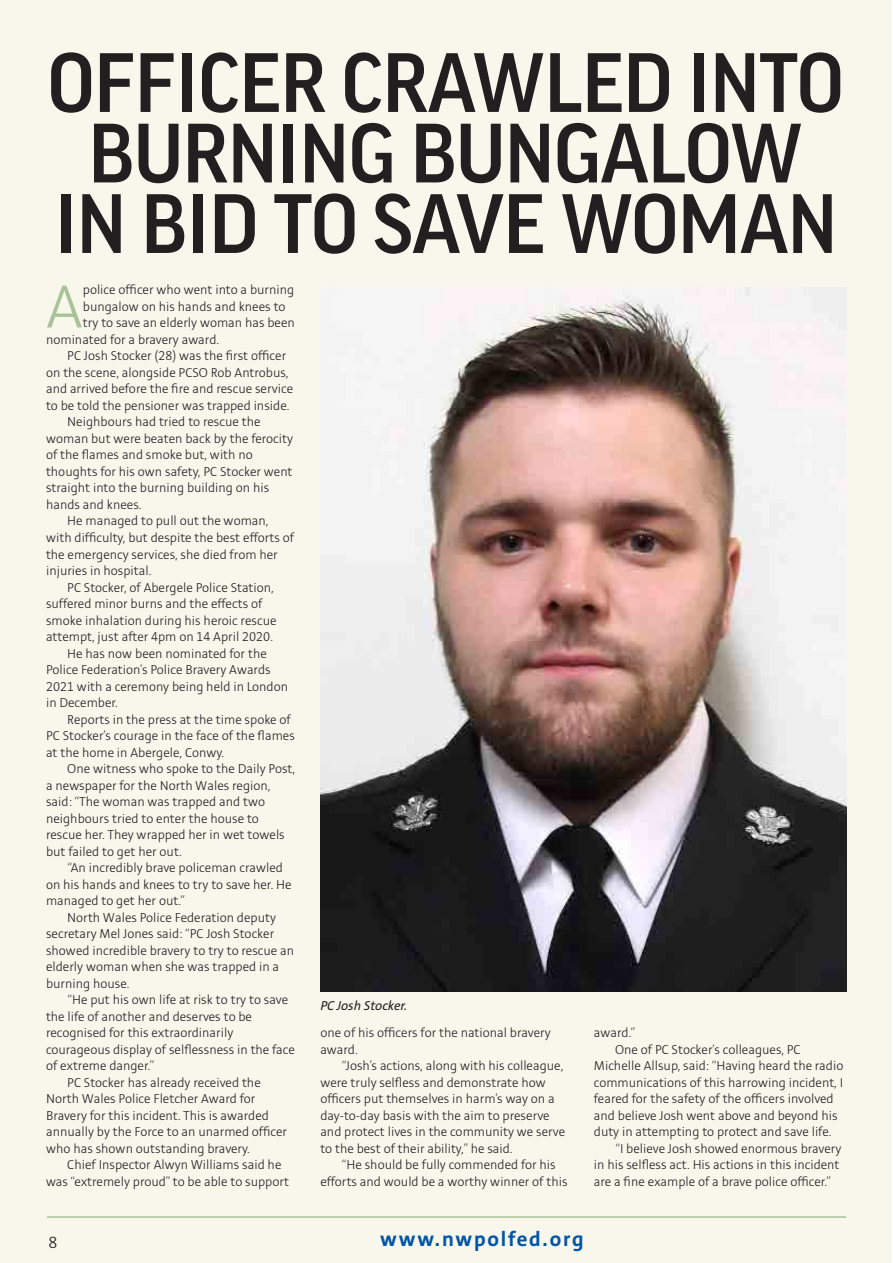
<style>
.page{position:relative;width:893px;height:1263px;background:#fff}
.page>*{position:absolute;margin:0;border:0;box-sizing:border-box;transform-origin:0 0}
.t1{font:500 81px/70.5px "Good Pro";letter-spacing:-.01em;color:#231f20;text-align:center}
.t2{font:300 67.35px "Stinnes Sans";color:#a9c399}
.t3{font:700 22.5px "Stinnes Sans";letter-spacing:.08em;color:#0155a5}
.t4{font:300 18px "Stinnes Sans";color:#231f20}
.t5{font:300 14.25px/16.5px "Stinnes Sans";color:#231f20}
.t6{font:italic 14.25px "Stinnes Sans";color:#231f20}
</style>
<div class="page">
<div style="left:0;top:0;width:891px;height:1263px;background:#f9f6ec"></div>
<img style="left:320px;top:287px;width:526px;height:705px">
<hr style="left:47px;top:1216px;width:799px;height:2px;background:#a9c399">
<p class="t1" style="left:47px;top:48px;width:798px">OFFICER CRAWLED INTO<br>BURNING BUNGALOW<br>IN BID TO SAVE WOMAN</p>
<p class="t2" style="left:46px;top:275px;width:38px">A</p>
<p class="t5" style="left:83px;top:282px;width:213px">police officer who went into a burning</p>
<p class="t5" style="left:83px;top:299px;width:204px">bungalow on his hands and knees to</p>
<p class="t5" style="left:83px;top:315px;width:214px">try to save an elderly woman has been</p>
<p class="t5" style="left:46px;top:332px;width:175px">nominated for a bravery award.</p>
<p class="t5" style="left:46px;top:348px;width:249px;text-indent:21px">PC Josh Stocker (28) was the first officer on the scene, alongside PCSO Rob Antrobus, and arrived before the fire and rescue service to be told the pensioner was trapped inside.</p>
<p class="t5" style="left:46px;top:414px;width:249px;text-indent:21px">Neighbours had tried to rescue the woman but were beaten back by the ferocity of the flames and smoke but, with no thoughts for his own safety, PC Stocker went straight into the burning building on his hands and knees.</p>
<p class="t5" style="left:46px;top:513px;width:250px;text-indent:21px">He managed to pull out the woman, with difficulty, but despite the best efforts of the emergency services, she died from her injuries in hospital.</p>
<p class="t5" style="left:46px;top:579px;width:232px;text-indent:21px">PC Stocker, of Abergele Police Station, suffered minor burns and the effects of smoke inhalation during his heroic rescue attempt, just after 4pm on 14 April 2020.</p>
<p class="t5" style="left:46px;top:645px;width:244px;text-indent:21px">He has now been nominated for the<br>Police Federation’s Police Bravery Awards<br>2021 with a ceremony being held in London in December.</p>
<p class="t5" style="left:46px;top:711px;width:250px;text-indent:21px">Reports in the press at the time spoke of<br>PC Stocker’s courage in the face of the flames at the home in Abergele, Conwy.</p>
<p class="t5" style="left:46px;top:761px;width:251px;text-indent:21px">One witness who spoke to the Daily Post, a newspaper for the North Wales region, said: “The woman was trapped and two neighbours tried to enter the house to rescue her. They wrapped her in wet towels but failed to get her out.</p>
<p class="t5" style="left:46px;top:860px;width:247px;text-indent:21px">“An incredibly brave policeman crawled on his hands and knees to try to save her. He managed to get her out.”</p>
<p class="t5" style="left:46px;top:909px;width:250px;text-indent:21px">North Wales Police Federation deputy secretary Mel Jones said: “PC Josh Stocker showed incredible bravery to try to rescue an elderly woman when she was trapped in a burning house.</p>
<p class="t5" style="left:46px;top:992px;width:250px;text-indent:21px">“He put his own life at risk to try to save the life of another and deserves to be recognised for this extraordinarily courageous display of selflessness in the face of extreme danger.”</p>
<p class="t5" style="left:46px;top:1074px;width:243px;text-indent:21px">PC Stocker has already received the North Wales Police Fletcher Award for Bravery for this incident. This is awarded annually by the Force to an unarmed officer who has shown outstanding bravery.</p>
<p class="t5" style="left:46px;top:1157px;width:245px;text-indent:21px">Chief Inspector Alwyn Williams said he was “extremely proud” to be able to support</p>
<p class="t6" style="left:320px;top:999px;width:88px">PC Josh Stocker.</p>
<p class="t5" style="left:320px;top:1025px;width:232px">one of his officers for the national bravery award.</p>
<p class="t5" style="left:320px;top:1058px;width:246px;text-indent:21px">“Josh’s actions, along with his colleague, were truly selfless and demonstrate how officers put themselves in harm’s way on a day-to-day basis with the aim to preserve and protect lives in the community we serve to the best of their ability,” he said.</p>
<p class="t5" style="left:320px;top:1157px;width:249px;text-indent:21px">“He should be fully commended for his efforts and would be a worthy winner of this</p>
<p class="t5" style="left:594px;top:1025px;width:43px">award.”</p>
<p class="t5" style="left:594px;top:1041px;width:251px;text-indent:21px">One of PC Stocker’s colleagues, PC Michelle Allsup, said: “Having heard the radio communications of this harrowing incident, I feared for the safety of the officers involved and believe Josh went above and beyond his duty in attempting to protect and save life.</p>
<p class="t5" style="left:594px;top:1140px;width:249px;text-indent:21px">“I believe Josh showed enormous bravery in his selfless act. His actions in this incident are a fine example of a brave police officer.”</p>
<p class="t4" style="left:49px;top:1234px;width:10px">8</p>
<p class="t3" style="left:380px;top:1229px;width:205px">www.nwpolfed.org</p>
</div>
